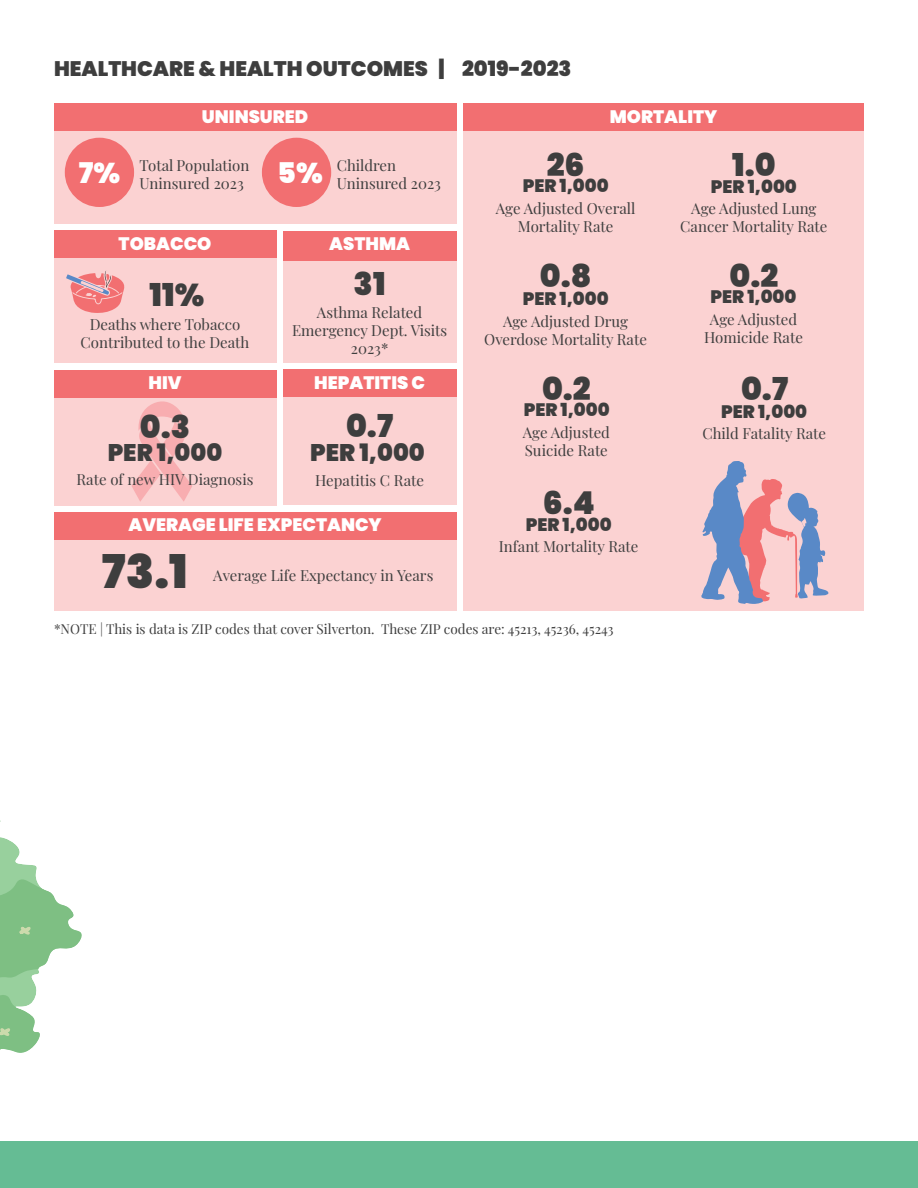
<style>
.page{position:relative;width:918px;height:1188px;background:#fff}
.page>*{position:absolute;margin:0;border:0;box-sizing:border-box;transform-origin:0 0}
.t1{font:900 46.5px "Poppins";color:#3e3e3e}
.t2{font:900 31.5px "Poppins";color:#3e3e3e}
.t3{font:900 28.5px "Poppins";color:#fff}
.t4{font:900 24px "Poppins";color:#3e3e3e}
.t5{font:900 21px "Poppins";color:#3e3e3e}
.t6{font:900 18px "Poppins";color:#fff}
.t7{font:900 18px "Poppins";color:#3e3e3e}
.t8{font:15px/18px "Playfair Display";color:#3e3e3e;text-align:center}
.t9{font:13.5px "Playfair Display";color:#3e3e3e}
</style>
<div class="page">
<div style="left:0;top:1141px;width:918px;height:47px;background:#65bc94"></div>
<svg style="left:0;top:820px;width:82px;height:233px"></svg>
<div style="left:54px;top:104px;width:402px;height:120px;background:#fbd2d2"></div>
<div style="left:54px;top:104px;width:402px;height:27px;background:#f26f71"></div>
<div style="left:65px;top:138px;width:69px;height:69px;background:#f26f71;border-radius:50%"></div>
<div style="left:262px;top:138px;width:69px;height:69px;background:#f26f71;border-radius:50%"></div>
<div style="left:54px;top:231px;width:222px;height:132px;background:#fbd2d2"></div>
<div style="left:54px;top:231px;width:222px;height:27px;background:#f26f71"></div>
<svg style="left:66px;top:271px;width:59px;height:42px"></svg>
<div style="left:283px;top:231px;width:173px;height:132px;background:#fbd2d2"></div>
<div style="left:283px;top:231px;width:173px;height:30px;background:#f26f71"></div>
<div style="left:54px;top:370px;width:222px;height:135px;background:#fbd2d2"></div>
<div style="left:54px;top:370px;width:222px;height:27px;background:#f26f71"></div>
<svg style="left:132px;top:401px;width:60px;height:101px"></svg>
<div style="left:283px;top:370px;width:173px;height:135px;background:#fbd2d2"></div>
<div style="left:283px;top:370px;width:173px;height:27px;background:#f26f71"></div>
<div style="left:54px;top:512px;width:402px;height:99px;background:#fbd2d2"></div>
<div style="left:54px;top:512px;width:402px;height:27px;background:#f26f71"></div>
<div style="left:463px;top:104px;width:401px;height:507px;background:#fbd2d2"></div>
<div style="left:463px;top:104px;width:401px;height:27px;background:#f26f71"></div>
<svg style="left:701px;top:461px;width:127px;height:143px"></svg>
<h3 class="t5" style="left:54px;top:57px;width:519px">HEALTHCARE &amp; HEALTH OUTCOMES | 2019-2023</h3>
<p class="t6" style="left:202px;top:106px;width:108px">UNINSURED</p>
<p class="t8" style="left:140px;top:156px;width:111px;text-align:left">Total Population<br>Uninsured 2023</p>
<p class="t8" style="left:337px;top:156px;width:61px">Children</p>
<p class="t6" style="left:610px;top:106px;width:109px">MORTALITY</p>
<h2 class="t2" style="left:547px;top:146px;width:39px">26</h2>
<h2 class="t2" style="left:732px;top:146px;width:45px">1.0</h2>
<p class="t7" style="left:711px;top:176px;width:87px">PER 1,000</p>
<h3 class="t3" style="left:79px;top:156px;width:43px">7%</h3>
<p class="t8" style="left:277px;top:174px;width:165px"><sup>5%</sup> Uninsured 2023</p>
<p class="t7" style="left:523px;top:176px;width:87px">PER 1,000</p>
<p class="t6" style="left:119px;top:233px;width:94px">TOBACCO</p>
<p class="t6" style="left:329px;top:233px;width:82px">ASTHMA</p>
<h2 class="t2" style="left:150px;top:277px;width:56px">11%</h2>
<p class="t8" style="left:81px;top:314px;width:170px">Deaths where Tobacco<br>Contributed to the Death</p>
<h2 class="t2" style="left:354px;top:266px;width:33px">31</h2>
<p class="t8" style="left:292px;top:302px;width:157px">Asthma Related<br>Emergency Dept. Visits<br>2023*</p>
<p class="t6" style="left:148px;top:372px;width:35px">HIV</p>
<p class="t6" style="left:314px;top:372px;width:112px">HEPATITIS C</p>
<h2 class="t2" style="left:140px;top:409px;width:52px">0.3</h2>
<h2 class="t2" style="left:346px;top:408px;width:49px">0.7</h2>
<h3 class="t4" style="left:108px;top:439px;width:116px">PER 1,000</h3>
<h3 class="t4" style="left:310px;top:439px;width:116px">PER 1,000</h3>
<p class="t8" style="left:77px;top:469px;width:178px">Rate of new HIV Diagnosis</p>
<p class="t8" style="left:315px;top:470px;width:110px">Hepatitis C Rate</p>
<p class="t6" style="left:129px;top:515px;width:255px">AVERAGE LIFE EXPECTANCY</p>
<h1 class="t1" style="left:102px;top:545px;width:87px">73.1</h1>
<p class="t8" style="left:213px;top:566px;width:222px">Average Life Expectancy in Years</p>
<p class="t8" style="left:496px;top:198px;width:141px">Age Adjusted Overall<br>Mortality Rate</p>
<h2 class="t2" style="left:540px;top:257px;width:53px">0.8</h2>
<p class="t7" style="left:523px;top:288px;width:87px">PER 1,000</p>
<p class="t8" style="left:484px;top:311px;width:164px">Age Adjusted Drug<br>Overdose Mortality Rate</p>
<h2 class="t2" style="left:542px;top:370px;width:50px">0.2</h2>
<p class="t7" style="left:524px;top:399px;width:87px">PER 1,000</p>
<p class="t8" style="left:523px;top:422px;width:89px;text-align:left">Age Adjusted<br>Suicide Rate</p>
<h2 class="t2" style="left:543px;top:485px;width:54px">6.4</h2>
<p class="t7" style="left:526px;top:514px;width:87px">PER 1,000</p>
<p class="t8" style="left:499px;top:537px;width:141px">Infant Mortality Rate</p>
<p class="t9" style="left:54px;top:618px;width:561px">*NOTE | This is data is ZIP codes that cover Silverton. These ZIP codes are: 45213, 45236, 45243</p>
<p class="t8" style="left:680px;top:198px;width:149px">Age Adjusted Lung<br>Cancer Mortality Rate</p>
<h2 class="t2" style="left:730px;top:257px;width:50px">0.2</h2>
<p class="t7" style="left:711px;top:287px;width:87px">PER 1,000</p>
<p class="t8" style="left:704px;top:309px;width:100px">Age Adjusted<br>Homicide Rate</p>
<h2 class="t2" style="left:741px;top:370px;width:49px">0.7</h2>
<p class="t7" style="left:721px;top:401px;width:87px">PER 1,000</p>
<p class="t8" style="left:702px;top:424px;width:125px">Child Fatality Rate</p>
</div>
